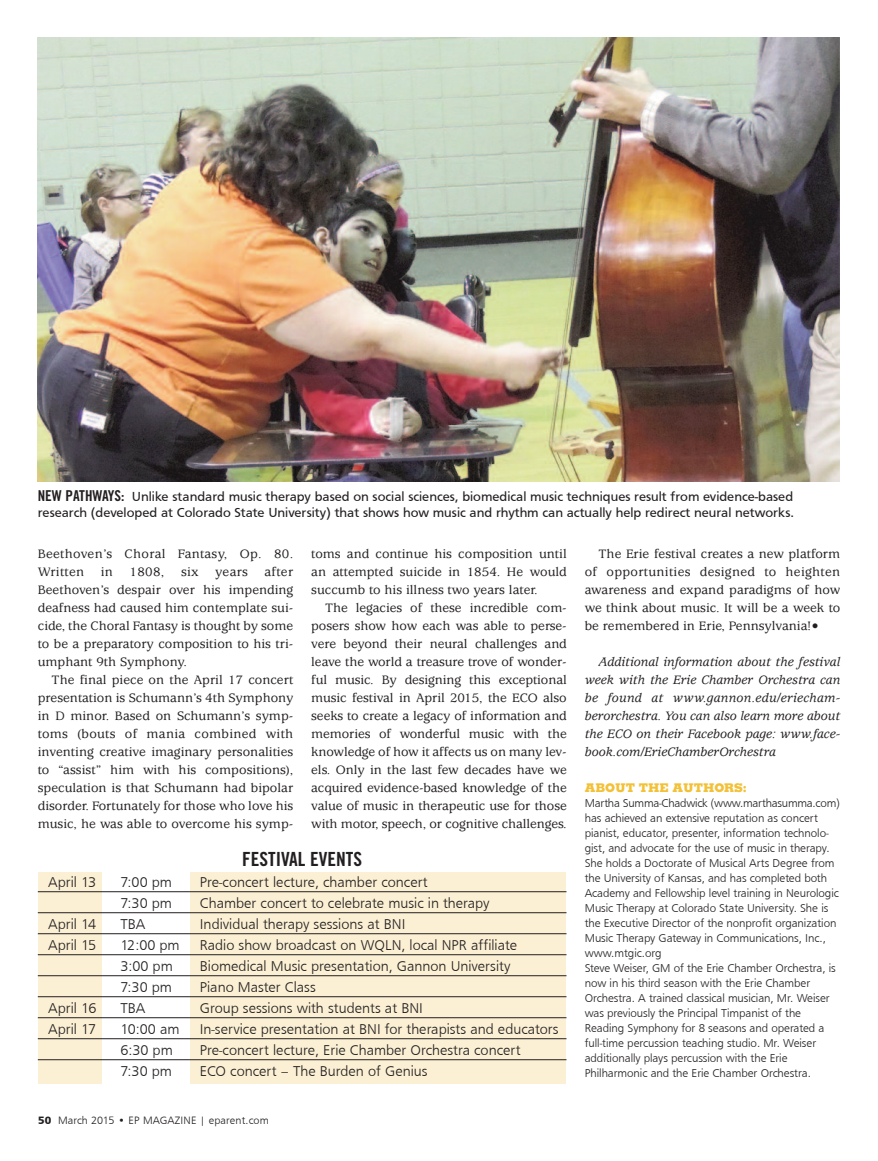
<style>
.page{position:relative;width:878px;height:1161px;background:#fff}
.page>*{position:absolute;margin:0;border:0;box-sizing:border-box;transform-origin:0 0}
.t1{font:19.5px "Trade Gothic Bold Cond Twenty";color:#231f20}
.t2{font:15px "Frutus T Light";color:#231f20}
.t3{font:500 13.5px/18px "Usherwood";color:#231f20;text-align:justify}
.t4{font:13.5px/15.8px "Frutus T";color:#231f20}
.t5{font:italic 500 13.5px/18px "Usherwood";color:#231f20;text-align:justify}
.t6{font:12px/15px "Frutus T Light";letter-spacing:-.005em;color:#231f20}
.t7{font:800 12px "Memphis";letter-spacing:-.005em;color:#f3c137}
.t8{font:11.25px "Frutus T Light";letter-spacing:.01em;color:#231f20}
.s1{font-family:"Trade Gothic Bold Cond Twenty";font-size:15px}
.s2{font-family:"Frutus T Bold"}
.s3{font-style:italic}
</style>
<div class="page">
<img style="left:38px;top:38px;width:801px;height:443px">
<div style="left:38px;top:872px;width:63px;height:212px;background:#fbf0d4"></div>
<div style="left:190px;top:872px;width:376px;height:212px;background:#fbf0d4"></div>
<hr style="left:38px;top:891px;width:528px;height:1px;background:#231f20">
<hr style="left:38px;top:912px;width:528px;height:1px;background:#231f20">
<hr style="left:38px;top:933px;width:528px;height:1px;background:#231f20">
<hr style="left:38px;top:954px;width:528px;height:1px;background:#231f20">
<hr style="left:38px;top:975px;width:528px;height:1px;background:#231f20">
<hr style="left:38px;top:996px;width:528px;height:1px;background:#231f20">
<hr style="left:38px;top:1017px;width:528px;height:1px;background:#231f20">
<hr style="left:38px;top:1038px;width:528px;height:1px;background:#231f20">
<hr style="left:38px;top:1059px;width:528px;height:1px;background:#231f20">
<p class="t4" style="left:38px;top:490px;width:757px"><span class="s1">NEW PATHWAYS:</span> Unlike standard music therapy based on social sciences, biomedical music techniques result from evidence-based research (developed at Colorado State University) that shows how music and rhythm can actually help redirect neural networks.</p>
<p class="t3" style="left:38px;top:546px;width:257px">Beethoven’s Choral Fantasy, Op. 80.<br>Written in 1808, six years after Beethoven’s despair over his impending deafness had caused him contemplate sui&shy;cide, the Choral Fantasy is thought by some to be a preparatory composition to his tri&shy;umphant 9th Symphony.</p>
<p class="t3" style="left:38px;top:672px;width:257px;text-indent:14px">The final piece on the April 17 concert presentation is Schumann’s 4th Symphony in D minor. Based on Schumann’s symp&shy;toms (bouts of mania combined with inventing creative imaginary personalities to “assist” him with his compositions), speculation is that Schumann had bipolar disorder. Fortunately for those who love his music, he was able to overcome his symp-</p>
<p class="t3" style="left:311px;top:546px;width:257px">toms and continue his composition until an attempted suicide in 1854. He would succumb to his illness two years later.</p>
<p class="t3" style="left:311px;top:600px;width:257px;text-indent:14px">The legacies of these incredible com&shy;posers show how each was able to perse&shy;vere beyond their neural challenges and leave the world a treasure trove of wonder&shy;ful music. By designing this exceptional music festival in April 2015, the ECO also seeks to create a legacy of information and memories of wonderful music with the knowledge of how it affects us on many lev&shy;els. Only in the last few decades have we acquired evidence-based knowledge of the value of music in therapeutic use for those with motor, speech, or cognitive challenges.</p>
<h1 class="t1" style="left:242px;top:851px;width:121px">FESTIVAL EVENTS</h1>
<p class="t2" style="left:48px;top:876px;width:49px">April 13</p>
<p class="t2" style="left:120px;top:876px;width:53px">7:00 pm</p>
<p class="t2" style="left:200px;top:876px;width:229px">Pre-concert lecture, chamber concert</p>
<p class="t2" style="left:120px;top:897px;width:53px">7:30 pm</p>
<p class="t2" style="left:200px;top:897px;width:291px">Chamber concert to celebrate music in therapy</p>
<p class="t2" style="left:48px;top:918px;width:49px">April 14</p>
<p class="t2" style="left:120px;top:918px;width:26px">TBA</p>
<p class="t2" style="left:200px;top:918px;width:207px">Individual therapy sessions at BNI</p>
<p class="t2" style="left:48px;top:939px;width:49px">April 15</p>
<p class="t2" style="left:120px;top:939px;width:61px">12:00 pm</p>
<p class="t2" style="left:200px;top:939px;width:319px">Radio show broadcast on WQLN, local NPR affiliate</p>
<p class="t2" style="left:120px;top:960px;width:54px">3:00 pm</p>
<p class="t2" style="left:200px;top:960px;width:312px">Biomedical Music presentation, Gannon University</p>
<p class="t2" style="left:120px;top:981px;width:53px">7:30 pm</p>
<p class="t2" style="left:200px;top:981px;width:117px">Piano Master Class</p>
<p class="t2" style="left:48px;top:1002px;width:50px">April 16</p>
<p class="t2" style="left:120px;top:1002px;width:26px">TBA</p>
<p class="t2" style="left:200px;top:1002px;width:225px">Group sessions with students at BNI</p>
<p class="t2" style="left:48px;top:1023px;width:49px">April 17</p>
<p class="t2" style="left:120px;top:1023px;width:61px">10:00 am</p>
<p class="t2" style="left:200px;top:1023px;width:360px">In-service presentation at BNI for therapists and educators</p>
<p class="t2" style="left:120px;top:1044px;width:54px">6:30 pm</p>
<p class="t2" style="left:200px;top:1044px;width:322px">Pre-concert lecture, Erie Chamber Orchestra concert</p>
<p class="t2" style="left:120px;top:1065px;width:53px">7:30 pm</p>
<p class="t2" style="left:200px;top:1065px;width:229px">ECO concert – The Burden of Genius</p>
<p class="t8" style="left:38px;top:1116px;width:232px"><span class="s2">50</span> March 2015 • EP MAGAZINE | eparent.com</p>
<p class="t3" style="left:584px;top:546px;width:257px;text-indent:14px">The Erie festival creates a new platform of opportunities designed to heighten awareness and expand paradigms of how we think about music. It will be a week to be remembered in Erie, Pennsylvania!<span class="s3">•</span></p>
<p class="t5" style="left:584px;top:654px;width:257px;text-indent:14px">Additional information about the festival week with the Erie Chamber Orchestra can be found at www.gannon.edu/eriecham&shy;berorchestra. You can also learn more about the ECO on their Facebook page: www.face&shy;book.com/ErieChamberOrchestra</p>
<p class="t7" style="left:584px;top:783px;width:163px">ABOUT THE AUTHORS:</p>
<p class="t6" style="left:584px;top:796px;width:256px">Martha Summa-Chadwick (www.marthasumma.com) has achieved an extensive reputation as concert pianist, educator, presenter, information technolo&shy;gist, and advocate for the use of music in therapy.<br>She holds a Doctorate of Musical Arts Degree from the University of Kansas, and has completed both Academy and Fellowship level training in Neurologic Music Therapy at Colorado State University. She is the Executive Director of the nonprofit organization Music Therapy Gateway in Communications, Inc., www.mtgic.org<br>Steve Weiser, GM of the Erie Chamber Orchestra, is now in his third season with the Erie Chamber Orchestra. A trained classical musician, Mr. Weiser was previously the Principal Timpanist of the Reading Symphony for 8 seasons and operated a full-time percussion teaching studio. Mr. Weiser additionally plays percussion with the Erie Philharmonic and the Erie Chamber Orchestra.</p>
</div>
